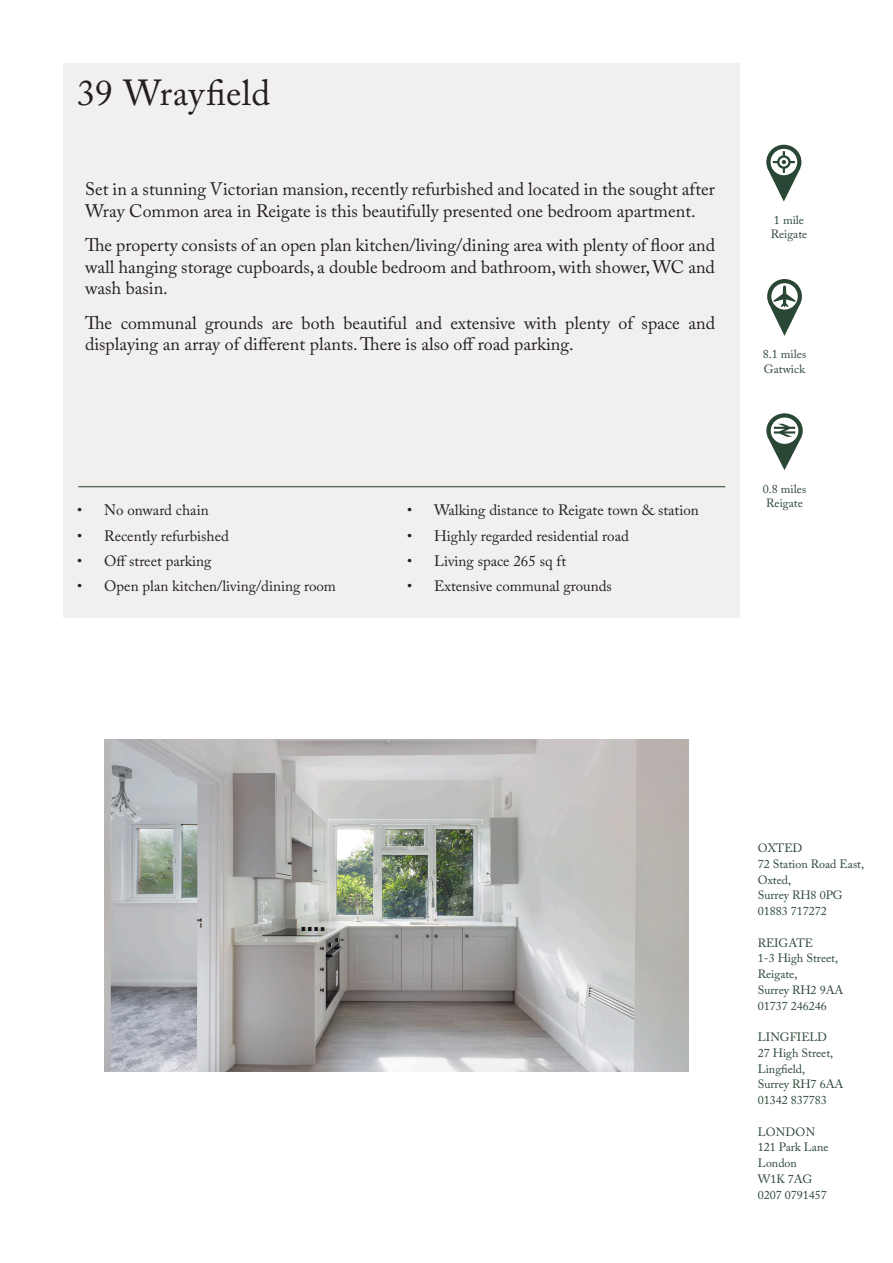
<style>
.page{position:relative;width:893px;height:1263px;background:#fff}
.page>*{position:absolute;margin:0;border:0;box-sizing:border-box;transform-origin:0 0}
.t1{font:36px "Adobe Caslon Pro";letter-spacing:.005em;color:#231f20}
.t2{font:18px/21.6px "Adobe Caslon Pro";color:#231f20}
.t3{font:15px "Adobe Caslon Pro";color:#231f20}
.t4{font:12px/15.8px "Adobe Caslon Pro";color:#2a4635}
</style>
<div class="page">
<div style="left:64px;top:64px;width:676px;height:554px;background:#f1f0ef"></div>
<hr style="left:78px;top:486px;width:647px;height:1px;background:#2a4635">
<img style="left:104px;top:740px;width:585px;height:331px">
<svg style="left:766px;top:413px;width:37px;height:57px"></svg>
<svg style="left:767px;top:279px;width:35px;height:57px"></svg>
<svg style="left:766px;top:145px;width:35px;height:57px"></svg>
<p class="t1" style="left:77px;top:72px;width:194px">39 Wrayfield</p>
<p class="t2" style="left:85px;top:178px;width:632px">Set in a stunning Victorian mansion, recently refurbished and located in the sought after<br>Wray Common area in Reigate is this beautifully presented one bedroom apartment.</p>
<p class="t2" style="left:85px;top:234px;width:631px;text-align:justify">The property consists of an open plan kitchen/living/dining area with plenty of floor and wall hanging storage cupboards, a double bedroom and bathroom, with shower, WC and wash basin.</p>
<p class="t2" style="left:85px;top:312px;width:631px">The communal grounds are both beautiful and extensive with plenty of space and displaying an array of different plants. There is also off road parking.</p>
<p class="t3" style="left:77px;top:501px;width:133px">• No onward chain</p>
<p class="t3" style="left:77px;top:527px;width:153px">• Recently refurbished</p>
<p class="t3" style="left:77px;top:552px;width:136px">• Off street parking</p>
<p class="t3" style="left:77px;top:577px;width:260px">• Open plan kitchen/living/dining room</p>
<p class="t3" style="left:407px;top:501px;width:293px">• Walking distance to Reigate town &amp; station</p>
<p class="t3" style="left:407px;top:527px;width:223px">• Highly regarded residential road</p>
<p class="t3" style="left:407px;top:552px;width:161px">• Living space 265 sq ft</p>
<p class="t3" style="left:407px;top:577px;width:206px">• Extensive communal grounds</p>
<p class="t4" style="left:774px;top:212px;width:32px">1 mile</p>
<p class="t4" style="left:771px;top:226px;width:38px">Reigate</p>
<p class="t4" style="left:763px;top:346px;width:45px">8.1 miles</p>
<p class="t4" style="left:764px;top:361px;width:43px">Gatwick</p>
<p class="t4" style="left:763px;top:481px;width:45px">0.8 miles</p>
<p class="t4" style="left:766px;top:495px;width:38px">Reigate</p>
<p class="t4" style="left:758px;top:840px;width:46px">OXTED</p>
<p class="t4" style="left:758px;top:856px;width:108px">72 Station Road East,<br>Oxted,</p>
<p class="t4" style="left:758px;top:887px;width:86px">Surrey RH8 0PG</p>
<p class="t4" style="left:758px;top:903px;width:71px">01883 717272</p>
<p class="t4" style="left:758px;top:935px;width:57px">REIGATE</p>
<p class="t4" style="left:758px;top:950px;width:82px">1-3 High Street,</p>
<p class="t4" style="left:758px;top:966px;width:41px">Reigate,</p>
<p class="t4" style="left:758px;top:982px;width:87px">Surrey RH2 9AA</p>
<p class="t4" style="left:758px;top:998px;width:71px">01737 246246</p>
<p class="t4" style="left:758px;top:1029px;width:70px">LINGFIELD</p>
<p class="t4" style="left:758px;top:1045px;width:77px">27 High Street,</p>
<p class="t4" style="left:758px;top:1061px;width:49px">Lingfield,</p>
<p class="t4" style="left:758px;top:1076px;width:87px">Surrey RH7 6AA</p>
<p class="t4" style="left:758px;top:1092px;width:71px">01342 837783</p>
<p class="t4" style="left:758px;top:1124px;width:59px">LONDON</p>
<p class="t4" style="left:758px;top:1139px;width:72px">121 Park Lane</p>
<p class="t4" style="left:758px;top:1155px;width:41px">London</p>
<p class="t4" style="left:758px;top:1171px;width:56px">W1K 7AG</p>
<p class="t4" style="left:758px;top:1187px;width:71px">0207 0791457</p>
</div>
